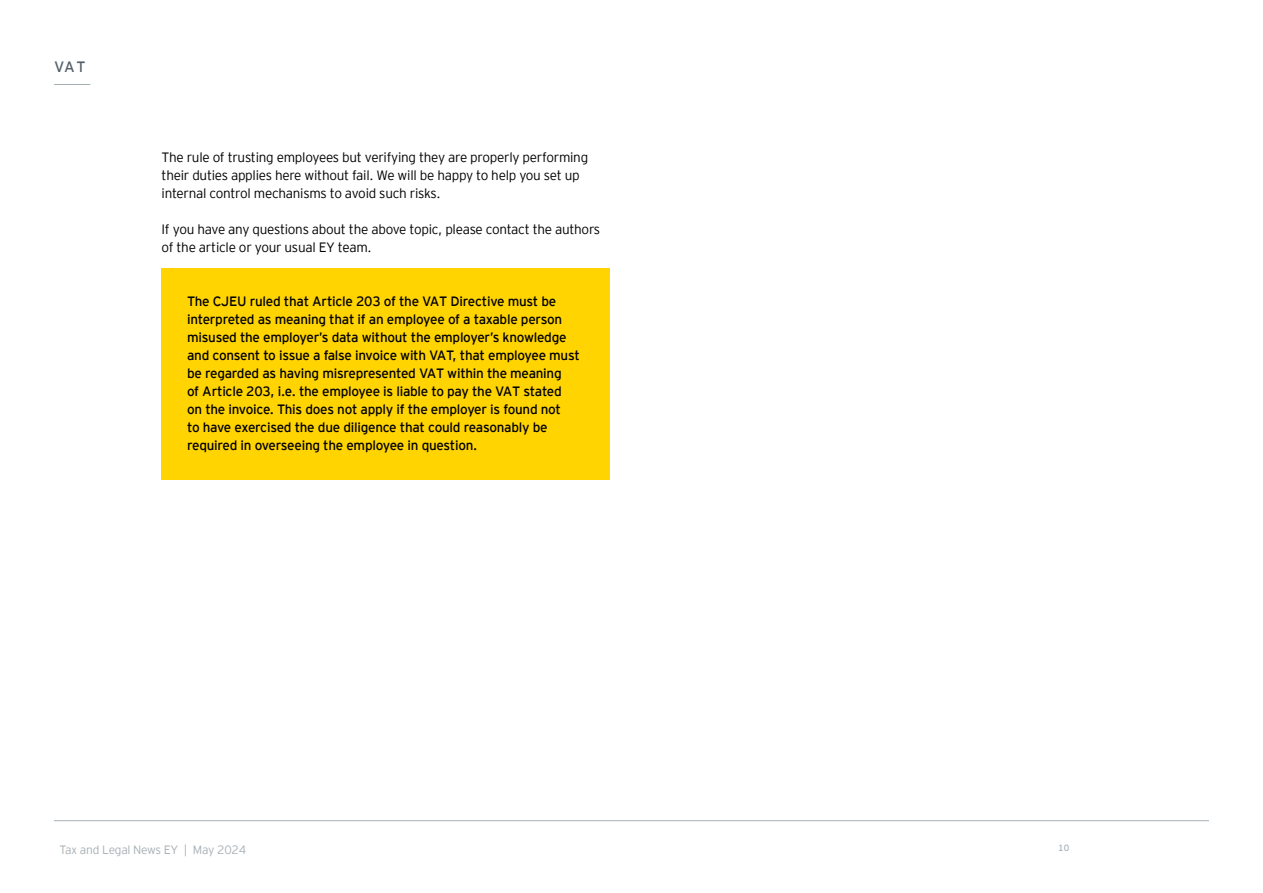
<style>
.page{position:relative;width:1263px;height:893px;background:#fff}
.page>*{position:absolute;margin:0;border:0;box-sizing:border-box;transform-origin:0 0}
.t1{font:15px "EY Interstate";color:#54606b}
.t2{font:13.5px/18px "EY Interstate";letter-spacing:-.02em;color:#000}
.t3{font:300 13.5px/18px "EY Interstate";letter-spacing:-.02em;color:#000}
.t4{font:300 12px "EY Interstate";letter-spacing:-.02em;color:#a7afb5}
.t5{font:9px "EY Interstate";color:#a7afb5}
</style>
<div class="page">
<hr style="left:54px;top:820px;width:1155px;height:1px;background:#a7afb5">
<div style="left:162px;top:268px;width:448px;height:211px;background:#ffd400"></div>
<hr style="left:54px;top:84px;width:36px;height:1px;background:#a7afb5">
<p class="t1" style="left:54px;top:56px;width:33px">VAT</p>
<p class="t3" style="left:162px;top:147px;width:428px">The rule of trusting employees but verifying they are properly performing their duties applies here without fail. We will be happy to help you set up internal control mechanisms to avoid such risks.</p>
<p class="t3" style="left:162px;top:219px;width:440px">If you have any questions about the above topic, please contact the authors of the article or your usual EY team.</p>
<p class="t2" style="left:187px;top:291px;width:394px">The CJEU ruled that Article 203 of the VAT Directive must be interpreted as meaning that if an employee of a taxable person misused the employer’s data without the employer’s knowledge and consent to issue a false invoice with VAT, that employee must be regarded as having misrepresented VAT within the meaning<br>of Article 203, i.e. the employee is liable to pay the VAT stated on the invoice. This does not apply if the employer is found not<br>to have exercised the due diligence that could reasonably be required in overseeing the employee in question.</p>
<p class="t4" style="left:60px;top:841px;width:188px">Tax and Legal News EY | May 2024</p>
<p class="t5" style="left:1058px;top:842px;width:12px">10</p>
</div>
